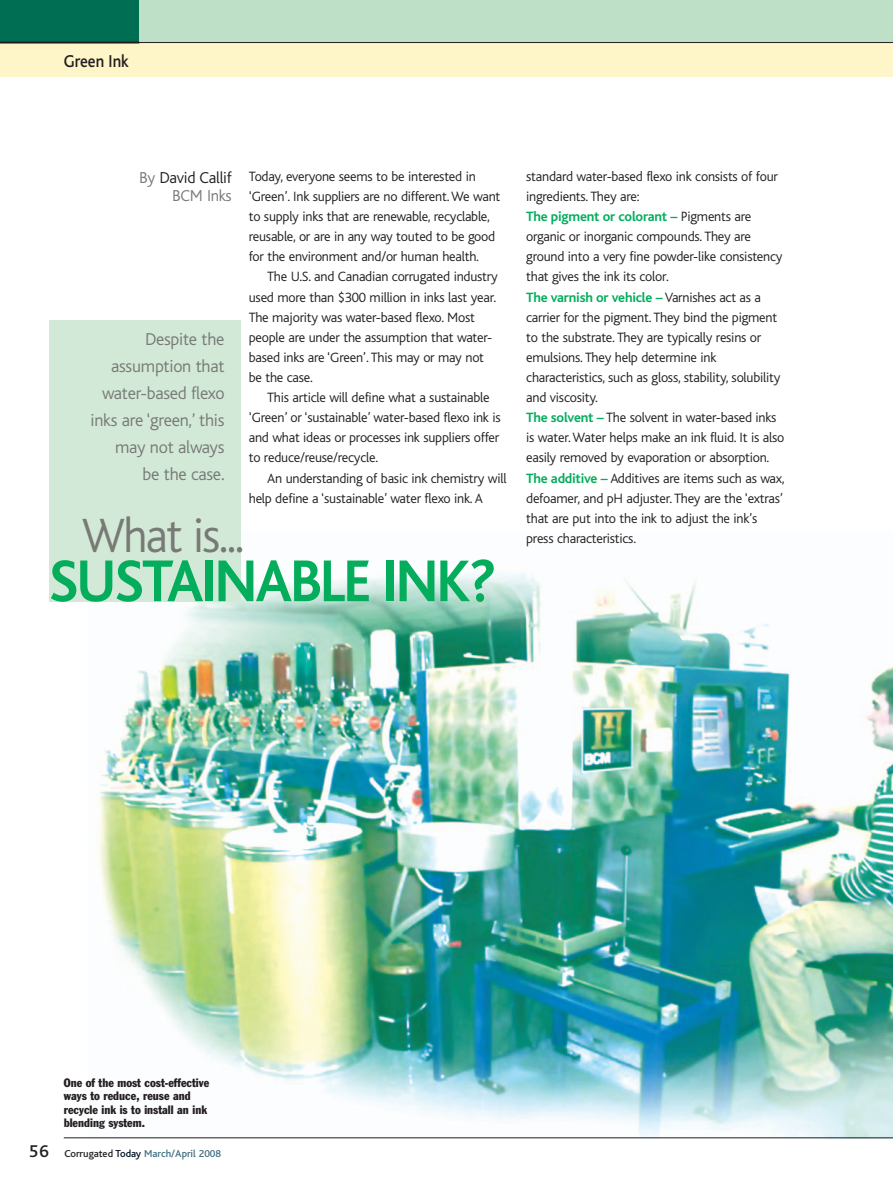
<style>
.page{position:relative;width:893px;height:1191px;background:#fff}
.page>*{position:absolute;margin:0;border:0;box-sizing:border-box;transform-origin:0 0}
.t1{font:700 61.65px "Bliss";letter-spacing:-.035em;color:#03ad5c;scale:.95 1}
.t2{font:300 50.25px "Bliss";letter-spacing:-.03em;color:#777a75;scale:.95 1}
.t3{font:300 18px/27px "Bliss";letter-spacing:-.015em;color:#777a75;text-align:right}
.t4{font:500 18px "Bliss";color:#231f20;scale:.9 1}
.t5{font:300 16.5px/18px "Bliss";letter-spacing:-.015em;color:#231f20;text-align:right}
.t6{font:300 14.1px/20.1px "Bliss";letter-spacing:-.015em;color:#231f20}
.t7{font:condensed 12px/13.5px "Franklin Gothic";color:#231f20}
.t8{font:500 10.5px "Bliss";color:#416f82}
.s1{color:#777a75}
.s2{font-weight:700;color:#03ad5c}
.s3{font-size:17.85px;color:#231f20}
.s4{color:#231f20}
.s5{color:#001123}
</style>
<div class="page">
<img style="left:88px;top:532px;width:805px;height:605px">
<hr style="left:64px;top:1137px;width:829px;height:1px;background:#231f20">
<div style="left:0;top:0;width:893px;height:77px;background:#fef5c8"></div>
<div style="left:0;top:0;width:893px;height:43px;background:#bde0c7"></div>
<div style="left:0;top:0;width:139px;height:43px;background:#006e53"></div>
<hr style="left:0;top:42px;width:893px;height:1px;background:#231f20">
<div style="left:49px;top:320px;width:191px;height:281px;background:#d2e9d8"></div>
<p class="t4" style="left:64px;top:55px;width:118px">AGrteiecnleInHkeading</p>
<p class="t6" style="left:249px;top:168px;width:253px">Today, everyone seems to be interested in ‘Green’. Ink suppliers are no different.We want to supply inks that are renewable, recyclable, reusable, or are in any way touted to be good for the environment and/or human health.</p>
<p class="t6" style="left:249px;top:268px;width:251px;text-indent:18px">The U.S. and Canadian corrugated industry used more than $300 million in inks last year.<br>The majority was water-based flexo. Most people are under the assumption that water&shy;based inks are ‘Green’. This may or may not be the case.</p>
<p class="t6" style="left:249px;top:389px;width:253px;text-indent:18px">This article will define what a sustainable ‘Green’ or ‘sustainable’ water-based flexo ink is and what ideas or processes ink suppliers offer to reduce/reuse/recycle.</p>
<p class="t6" style="left:249px;top:469px;width:259px;text-indent:18px">An understanding of basic ink chemistry will help define a ‘sustainable’ water flexo ink. A</p>
<p class="t5" style="left:139px;top:170px;width:94px"><span class="s1">By</span> David Callif<br><span class="s1">BCM Inks</span></p>
<p class="t3" style="left:91px;top:327px;width:135px">Despite the assumption that water-based flexo inks are ‘green,’ this may not always<br>be the case.</p>
<h2 class="t2" style="left:82px;top:519px;width:172px">What is...</h2>
<h1 class="t1" style="left:49px;top:560px;width:472px">SUSTAINABLE INK?</h1>
<p class="t6" style="left:526px;top:168px;width:260px">standard water-based flexo ink consists of four ingredients. They are:<br><span class="s2">The pigment or colorant –</span> Pigments are organic or inorganic compounds. They are ground into a very fine powder-like consistency that gives the ink its color.<br><span class="s2">The varnish or vehicle –</span> Varnishes act as a carrier for the pigment. They bind the pigment to the substrate. They are typically resins or emulsions. They help determine ink characteristics, such as gloss, stability, solubility and viscosity.<br><span class="s2">The solvent –</span> The solvent in water-based inks is water.Water helps make an ink fluid. It is also easily removed by evaporation or absorption.<br><span class="s2">The additive –</span> Additives are items such as wax, defoamer, and pH adjuster. They are the ‘extras’ that are put into the ink to adjust the ink’s press characteristics.</p>
<p class="t7" style="left:64px;top:1076px;width:147px">One of the most cost-effective ways to reduce, reuse and recycle ink is to install an ink blending system.</p>
<p class="t8" style="left:29px;top:1149px;width:194px"><span class="s3">56</span> <span class="s4">Corrugated</span> <span class="s5">Today</span> March/April 2008</p>
</div>
